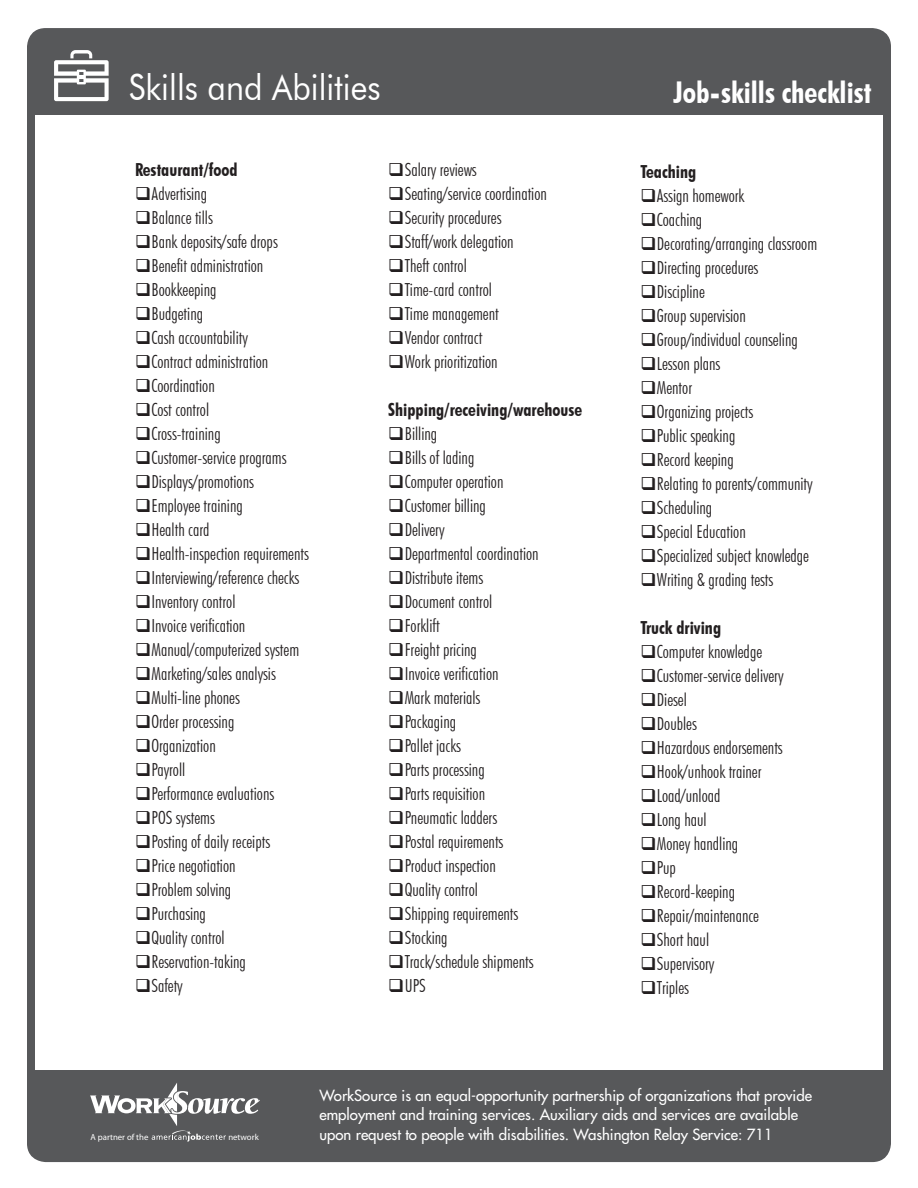
<style>
.page{position:relative;width:918px;height:1188px;background:#fff}
.page>*{position:absolute;margin:0;border:0;box-sizing:border-box;transform-origin:0 0}
.t1{font:36px "Futura BT";color:#fff;scale:.9 1}
.t2{font:700 condensed 30px "Futura BT";color:#fff}
.List_Text__Left_with{font:300 condensed 18px "Futura BT";color:#231f20}
.List_Text_Category{font:700 condensed 18px "Futura BT";color:#231f20}
.t3{font:15px/19.5px "Futura";color:#fff}
.t4{font:8.7px "Myriad Pro";color:#fff}
</style>
<div class="page">
<div style="left:28px;top:29px;width:862px;height:1132px;background:#57585a;border-radius:18px"></div>
<div style="left:35px;top:115px;width:848px;height:955px;background:#fff"></div>
<svg style="left:90px;top:1083px;width:170px;height:59px"></svg>
<svg style="left:54px;top:50px;width:55px;height:51px"></svg>
<h1 class="t1" style="left:129px;top:66px;width:281px">Skills and Abilities</h1>
<p class="List_Text_Category" style="left:135px;top:158px;width:104px">Restaurant/food</p>
<p class="List_Text__Left_with" style="left:152px;top:182px;width:57px">Advertising</p>
<p class="List_Text__Left_with" style="left:152px;top:206px;width:63px">Balance tills</p>
<p class="List_Text__Left_with" style="left:152px;top:230px;width:128px">Bank deposits/safe drops</p>
<p class="List_Text__Left_with" style="left:152px;top:254px;width:113px">Benefit administration</p>
<p class="List_Text__Left_with" style="left:152px;top:278px;width:66px">Bookkeeping</p>
<p class="List_Text__Left_with" style="left:152px;top:302px;width:53px">Budgeting</p>
<p class="List_Text__Left_with" style="left:152px;top:326px;width:98px">Cash accountability</p>
<p class="List_Text__Left_with" style="left:152px;top:350px;width:118px">Contract administration</p>
<p class="List_Text__Left_with" style="left:152px;top:374px;width:65px">Coordination</p>
<p class="List_Text__Left_with" style="left:152px;top:398px;width:59px">Cost control</p>
<p class="List_Text__Left_with" style="left:152px;top:422px;width:71px">Cross-training</p>
<p class="List_Text__Left_with" style="left:152px;top:446px;width:136px">Customer-service programs</p>
<p class="List_Text__Left_with" style="left:152px;top:470px;width:104px">Displays/promotions</p>
<p class="List_Text__Left_with" style="left:152px;top:494px;width:93px">Employee training</p>
<p class="List_Text__Left_with" style="left:152px;top:518px;width:59px">Health card</p>
<p class="List_Text__Left_with" style="left:152px;top:542px;width:159px">Health-inspection requirements</p>
<p class="List_Text__Left_with" style="left:152px;top:566px;width:149px">Interviewing/reference checks</p>
<p class="List_Text__Left_with" style="left:152px;top:590px;width:86px">Inventory control</p>
<p class="List_Text__Left_with" style="left:152px;top:614px;width:95px">Invoice verification</p>
<p class="List_Text__Left_with" style="left:152px;top:638px;width:149px">Manual/computerized system</p>
<p class="List_Text__Left_with" style="left:152px;top:662px;width:126px">Marketing/sales analysis</p>
<p class="List_Text__Left_with" style="left:152px;top:686px;width:90px">Multi-line phones</p>
<p class="List_Text__Left_with" style="left:152px;top:710px;width:84px">Order processing</p>
<p class="List_Text__Left_with" style="left:152px;top:734px;width:66px">Organization</p>
<p class="List_Text__Left_with" style="left:152px;top:758px;width:35px">Payroll</p>
<p class="List_Text__Left_with" style="left:152px;top:782px;width:124px">Performance evaluations</p>
<p class="List_Text__Left_with" style="left:152px;top:806px;width:65px">POS systems</p>
<p class="List_Text__Left_with" style="left:152px;top:830px;width:120px">Posting of daily receipts</p>
<p class="List_Text__Left_with" style="left:152px;top:854px;width:86px">Price negotiation</p>
<p class="List_Text__Left_with" style="left:152px;top:878px;width:81px">Problem solving</p>
<p class="List_Text__Left_with" style="left:152px;top:902px;width:56px">Purchasing</p>
<p class="List_Text__Left_with" style="left:152px;top:926px;width:75px">Quality control</p>
<p class="List_Text__Left_with" style="left:152px;top:950px;width:96px">Reservation-taking</p>
<p class="List_Text__Left_with" style="left:152px;top:974px;width:33px">Safety</p>
<p class="List_Text__Left_with" style="left:405px;top:158px;width:73px">Salary reviews</p>
<p class="List_Text__Left_with" style="left:405px;top:182px;width:144px">Seating/service coordination</p>
<p class="List_Text__Left_with" style="left:405px;top:206px;width:98px">Security procedures</p>
<p class="List_Text__Left_with" style="left:405px;top:230px;width:110px">Staff/work delegation</p>
<p class="List_Text__Left_with" style="left:405px;top:254px;width:64px">Theft control</p>
<p class="List_Text__Left_with" style="left:405px;top:278px;width:89px">Time-card control</p>
<p class="List_Text__Left_with" style="left:405px;top:302px;width:96px">Time management</p>
<p class="List_Text__Left_with" style="left:405px;top:326px;width:79px">Vendor contract</p>
<p class="List_Text__Left_with" style="left:405px;top:350px;width:94px">Work prioritization</p>
<p class="List_Text_Category" style="left:388px;top:398px;width:195px">Shipping/receiving/warehouse</p>
<p class="List_Text__Left_with" style="left:405px;top:422px;width:34px">Billing</p>
<p class="List_Text__Left_with" style="left:405px;top:446px;width:71px">Bills of lading</p>
<p class="List_Text__Left_with" style="left:405px;top:470px;width:100px">Computer operation</p>
<p class="List_Text__Left_with" style="left:405px;top:494px;width:83px">Customer billing</p>
<p class="List_Text__Left_with" style="left:405px;top:518px;width:41px">Delivery</p>
<p class="List_Text__Left_with" style="left:405px;top:542px;width:135px">Departmental coordination</p>
<p class="List_Text__Left_with" style="left:405px;top:566px;width:80px">Distribute items</p>
<p class="List_Text__Left_with" style="left:405px;top:590px;width:89px">Document control</p>
<p class="List_Text__Left_with" style="left:405px;top:614px;width:36px">Forklift</p>
<p class="List_Text__Left_with" style="left:405px;top:638px;width:74px">Freight pricing</p>
<p class="List_Text__Left_with" style="left:405px;top:662px;width:95px">Invoice verification</p>
<p class="List_Text__Left_with" style="left:405px;top:686px;width:77px">Mark materials</p>
<p class="List_Text__Left_with" style="left:405px;top:710px;width:53px">Packaging</p>
<p class="List_Text__Left_with" style="left:405px;top:734px;width:58px">Pallet jacks</p>
<p class="List_Text__Left_with" style="left:405px;top:758px;width:81px">Parts processing</p>
<p class="List_Text__Left_with" style="left:405px;top:782px;width:82px">Parts requisition</p>
<p class="List_Text__Left_with" style="left:405px;top:806px;width:94px">Pneumatic ladders</p>
<p class="List_Text__Left_with" style="left:405px;top:830px;width:100px">Postal requirements</p>
<p class="List_Text__Left_with" style="left:405px;top:854px;width:93px">Product inspection</p>
<p class="List_Text__Left_with" style="left:405px;top:878px;width:75px">Quality control</p>
<p class="List_Text__Left_with" style="left:405px;top:902px;width:115px">Shipping requirements</p>
<p class="List_Text__Left_with" style="left:405px;top:926px;width:44px">Stocking</p>
<p class="List_Text__Left_with" style="left:405px;top:950px;width:130px">Track/schedule shipments</p>
<p class="List_Text__Left_with" style="left:405px;top:974px;width:23px">UPS</p>
<p class="t2" style="left:673px;top:74px;width:200px">Job-skills checklist</p>
<p class="List_Text_Category" style="left:640px;top:161px;width:57px">Teaching</p>
<p class="List_Text__Left_with" style="left:657px;top:185px;width:89px">Assign homework</p>
<p class="List_Text__Left_with" style="left:657px;top:209px;width:47px">Coaching</p>
<p class="List_Text__Left_with" style="left:657px;top:233px;width:162px">Decorating/arranging classroom</p>
<p class="List_Text__Left_with" style="left:657px;top:257px;width:103px">Directing procedures</p>
<p class="List_Text__Left_with" style="left:657px;top:281px;width:49px">Discipline</p>
<p class="List_Text__Left_with" style="left:657px;top:305px;width:90px">Group supervision</p>
<p class="List_Text__Left_with" style="left:657px;top:329px;width:142px">Group/individual counseling</p>
<p class="List_Text__Left_with" style="left:657px;top:353px;width:65px">Lesson plans</p>
<p class="List_Text__Left_with" style="left:657px;top:377px;width:37px">Mentor</p>
<p class="List_Text__Left_with" style="left:657px;top:401px;width:98px">Organizing projects</p>
<p class="List_Text__Left_with" style="left:657px;top:425px;width:80px">Public speaking</p>
<p class="List_Text__Left_with" style="left:657px;top:449px;width:78px">Record keeping</p>
<p class="List_Text__Left_with" style="left:657px;top:473px;width:157px">Relating to parents/community</p>
<p class="List_Text__Left_with" style="left:657px;top:497px;width:57px">Scheduling</p>
<p class="List_Text__Left_with" style="left:657px;top:521px;width:90px">Special Education</p>
<p class="List_Text__Left_with" style="left:657px;top:545px;width:154px">Specialized subject knowledge</p>
<p class="List_Text__Left_with" style="left:657px;top:569px;width:118px">Writing &amp; grading tests</p>
<p class="List_Text_Category" style="left:640px;top:617px;width:82px">Truck driving</p>
<p class="List_Text__Left_with" style="left:657px;top:641px;width:107px">Computer knowledge</p>
<p class="List_Text__Left_with" style="left:657px;top:665px;width:128px">Customer-service delivery</p>
<p class="List_Text__Left_with" style="left:657px;top:689px;width:31px">Diesel</p>
<p class="List_Text__Left_with" style="left:657px;top:713px;width:41px">Doubles</p>
<p class="List_Text__Left_with" style="left:657px;top:737px;width:127px">Hazardous endorsements</p>
<p class="List_Text__Left_with" style="left:657px;top:761px;width:106px">Hook/unhook trainer</p>
<p class="List_Text__Left_with" style="left:657px;top:785px;width:65px">Load/unload</p>
<p class="List_Text__Left_with" style="left:657px;top:809px;width:51px">Long haul</p>
<p class="List_Text__Left_with" style="left:657px;top:833px;width:83px">Money handling</p>
<p class="List_Text__Left_with" style="left:657px;top:857px;width:20px">Pup</p>
<p class="List_Text__Left_with" style="left:657px;top:881px;width:80px">Record-keeping</p>
<p class="List_Text__Left_with" style="left:657px;top:905px;width:104px">Repair/maintenance</p>
<p class="List_Text__Left_with" style="left:657px;top:929px;width:54px">Short haul</p>
<p class="List_Text__Left_with" style="left:657px;top:953px;width:59px">Supervisory</p>
<p class="List_Text__Left_with" style="left:657px;top:977px;width:34px">Triples</p>
<p class="t4" style="left:91px;top:1132px;width:59px">A partner of the</p>
<p class="t4" style="left:228px;top:1132px;width:32px">network</p>
<p class="t3" style="left:319px;top:1086px;width:494px">WorkSource is an equal-opportunity partnership of organizations that provide employment and training services. Auxiliary aids and services are available upon request to people with disabilities. Washington Relay Service: 711</p>
</div>
